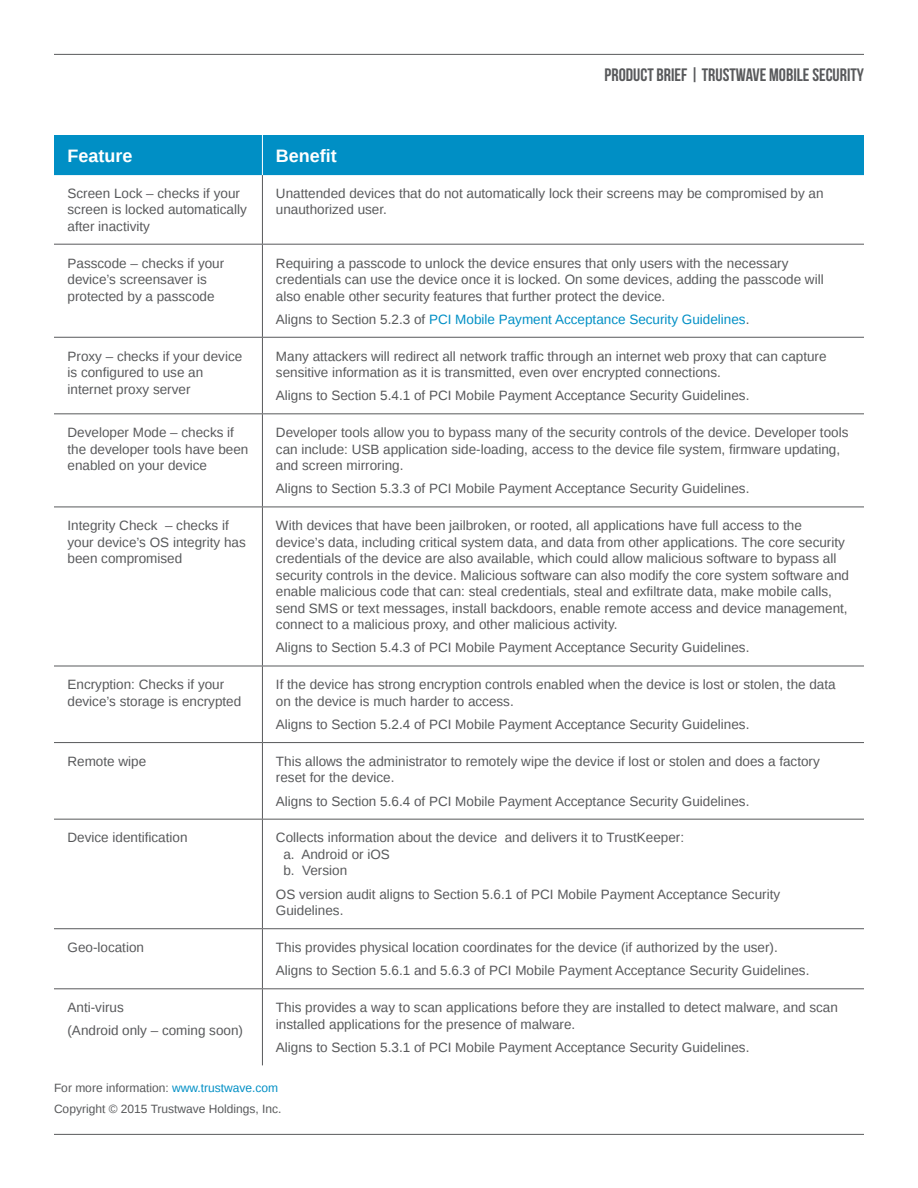
<style>
.page{position:relative;width:918px;height:1188px;background:#fff}
.page>*{position:absolute;margin:0;border:0;box-sizing:border-box;transform-origin:0 0}
.Eybrow_Title{font:700 18px "Bebas Neue";color:#58595b}
.Level_2_White_Headin{font:700 18px "Liberation Sans";color:#fff}
.Body_Text_1_Column{font:13.5px/16.5px "Liberation Sans";color:#58595b}
.Body_Text_1_Column-2{font:13.5px "Liberation Sans";color:#008fc5}
.Body_Text_2_Column{font:12px "Liberation Sans";color:#58595b}
.s1{color:#58595b}
.s2{color:#008fc5}
</style>
<div class="page">
<hr style="left:54px;top:1134px;width:810px;height:1px;background:#58595b">
<hr style="left:54px;top:54px;width:810px;height:1px;background:#58595b">
<div style="left:54px;top:135px;width:810px;height:40px;background:#008fc5"></div>
<hr style="left:262px;top:135px;width:1px;height:40px;background:#fff">
<hr style="left:262px;top:175px;width:1px;height:69px;background:#58595b">
<hr style="left:54px;top:244px;width:208px;height:1px;background:#58595b">
<hr style="left:262px;top:244px;width:602px;height:1px;background:#58595b">
<hr style="left:262px;top:245px;width:1px;height:92px;background:#58595b">
<hr style="left:54px;top:337px;width:208px;height:1px;background:#58595b">
<hr style="left:262px;top:337px;width:602px;height:1px;background:#58595b">
<hr style="left:262px;top:338px;width:1px;height:75px;background:#58595b">
<hr style="left:54px;top:413px;width:208px;height:1px;background:#58595b">
<hr style="left:262px;top:413px;width:602px;height:1px;background:#58595b">
<hr style="left:262px;top:414px;width:1px;height:93px;background:#58595b">
<hr style="left:54px;top:507px;width:208px;height:1px;background:#58595b">
<hr style="left:262px;top:507px;width:602px;height:1px;background:#58595b">
<hr style="left:262px;top:507px;width:1px;height:159px;background:#58595b">
<hr style="left:54px;top:666px;width:208px;height:1px;background:#58595b">
<hr style="left:262px;top:666px;width:602px;height:1px;background:#58595b">
<hr style="left:262px;top:666px;width:1px;height:76px;background:#58595b">
<hr style="left:54px;top:742px;width:208px;height:1px;background:#58595b">
<hr style="left:262px;top:742px;width:602px;height:1px;background:#58595b">
<hr style="left:262px;top:743px;width:1px;height:76px;background:#58595b">
<hr style="left:54px;top:819px;width:208px;height:1px;background:#58595b">
<hr style="left:262px;top:819px;width:602px;height:1px;background:#58595b">
<hr style="left:262px;top:820px;width:1px;height:108px;background:#58595b">
<hr style="left:54px;top:928px;width:208px;height:1px;background:#58595b">
<hr style="left:262px;top:928px;width:602px;height:1px;background:#58595b">
<hr style="left:262px;top:929px;width:1px;height:59px;background:#58595b">
<hr style="left:54px;top:988px;width:208px;height:1px;background:#58595b">
<hr style="left:262px;top:988px;width:602px;height:1px;background:#58595b">
<hr style="left:262px;top:989px;width:1px;height:76px;background:#58595b">
<p class="Eybrow_Title" style="left:605px;top:65px;width:261px">PRODUCT BRIEF | TRUSTWAVE MOBILE SECURITY</p>
<p class="Level_2_White_Headin" style="left:68px;top:143px;width:67px">Feature</p>
<p class="Level_2_White_Headin" style="left:276px;top:143px;width:63px">Benefit</p>
<p class="Body_Text_1_Column" style="left:68px;top:185px;width:181px">Screen Lock – checks if your screen is locked automatically after inactivity</p>
<p class="Body_Text_1_Column" style="left:276px;top:185px;width:549px">Unattended devices that do not automatically lock their screens may be compromised by an unauthorized user.</p>
<p class="Body_Text_1_Column" style="left:68px;top:255px;width:158px">Passcode – checks if your device’s screensaver is protected by a passcode</p>
<p class="Body_Text_1_Column" style="left:276px;top:255px;width:549px">Requiring a passcode to unlock the device ensures that only users with the necessary credentials can use the device once it is locked. On some devices, adding the passcode will also enable other security features that further protect the device.</p>
<p class="Body_Text_1_Column-2" style="left:276px;top:311px;width:475px"><span class="s1">Aligns to Section 5.2.3 of</span> PCI Mobile Payment Acceptance Security Guidelines<span class="s1">.</span></p>
<p class="Body_Text_1_Column" style="left:68px;top:348px;width:176px">Proxy – checks if your device is configured to use an internet proxy server</p>
<p class="Body_Text_1_Column" style="left:276px;top:348px;width:552px">Many attackers will redirect all network traffic through an internet web proxy that can capture sensitive information as it is transmitted, even over encrypted connections.</p>
<p class="Body_Text_1_Column" style="left:276px;top:388px;width:475px">Aligns to Section 5.4.1 of PCI Mobile Payment Acceptance Security Guidelines.</p>
<p class="Body_Text_1_Column" style="left:68px;top:425px;width:182px">Developer Mode – checks if the developer tools have been enabled on your device</p>
<p class="Body_Text_1_Column" style="left:276px;top:425px;width:574px">Developer tools allow you to bypass many of the security controls of the device. Developer tools can include: USB application side-loading, access to the device file system, firmware updating, and screen mirroring.</p>
<p class="Body_Text_1_Column" style="left:276px;top:481px;width:475px">Aligns to Section 5.3.3 of PCI Mobile Payment Acceptance Security Guidelines.</p>
<p class="Body_Text_1_Column" style="left:68px;top:518px;width:180px">Integrity Check – checks if your device’s OS integrity has been compromised</p>
<p class="Body_Text_1_Column" style="left:276px;top:518px;width:575px">With devices that have been jailbroken, or rooted, all applications have full access to the device’s data, including critical system data, and data from other applications. The core security credentials of the device are also available, which could allow malicious software to bypass all security controls in the device. Malicious software can also modify the core system software and enable malicious code that can: steal credentials, steal and exfiltrate data, make mobile calls, send SMS or text messages, install backdoors, enable remote access and device management, connect to a malicious proxy, and other malicious activity.</p>
<p class="Body_Text_1_Column" style="left:276px;top:640px;width:475px">Aligns to Section 5.4.3 of PCI Mobile Payment Acceptance Security Guidelines.</p>
<p class="Body_Text_1_Column" style="left:68px;top:677px;width:175px">Encryption: Checks if your device’s storage is encrypted</p>
<p class="Body_Text_1_Column" style="left:276px;top:677px;width:561px">If the device has strong encryption controls enabled when the device is lost or stolen, the data on the device is much harder to access.</p>
<p class="Body_Text_1_Column" style="left:276px;top:717px;width:475px">Aligns to Section 5.2.4 of PCI Mobile Payment Acceptance Security Guidelines.</p>
<p class="Body_Text_1_Column" style="left:68px;top:754px;width:80px">Remote wipe</p>
<p class="Body_Text_1_Column" style="left:276px;top:754px;width:545px">This allows the administrator to remotely wipe the device if lost or stolen and does a factory reset for the device.</p>
<p class="Body_Text_1_Column" style="left:276px;top:793px;width:475px">Aligns to Section 5.6.4 of PCI Mobile Payment Acceptance Security Guidelines.</p>
<p class="Body_Text_1_Column" style="left:68px;top:830px;width:122px">Device identification</p>
<p class="Body_Text_1_Column" style="left:283px;top:830px;width:402px;text-indent:-8px">Collects information about the device and delivers it to TrustKeeper: a. Android or iOS<br>b. Version</p>
<p class="Body_Text_1_Column" style="left:276px;top:886px;width:506px">OS version audit aligns to Section 5.6.1 of PCI Mobile Payment Acceptance Security<br>Guidelines.</p>
<p class="Body_Text_1_Column" style="left:68px;top:940px;width:78px">Geo-location</p>
<p class="Body_Text_1_Column" style="left:276px;top:940px;width:503px">This provides physical location coordinates for the device (if authorized by the user).</p>
<p class="Body_Text_1_Column" style="left:276px;top:963px;width:535px">Aligns to Section 5.6.1 and 5.6.3 of PCI Mobile Payment Acceptance Security Guidelines.</p>
<p class="Body_Text_1_Column" style="left:68px;top:1000px;width:58px">Anti-virus</p>
<p class="Body_Text_1_Column" style="left:68px;top:1023px;width:177px">(Android only – coming soon)</p>
<p class="Body_Text_1_Column" style="left:276px;top:1000px;width:564px">This provides a way to scan applications before they are installed to detect malware, and scan installed applications for the presence of malware.</p>
<p class="Body_Text_1_Column" style="left:276px;top:1040px;width:475px">Aligns to Section 5.3.1 of PCI Mobile Payment Acceptance Security Guidelines.</p>
<p class="Body_Text_2_Column" style="left:54px;top:1081px;width:226px">For more information: <span class="s2">www.trustwave.com</span></p>
<p class="Body_Text_2_Column" style="left:54px;top:1102px;width:229px">Copyright © 2015 Trustwave Holdings, Inc.</p>
</div>
